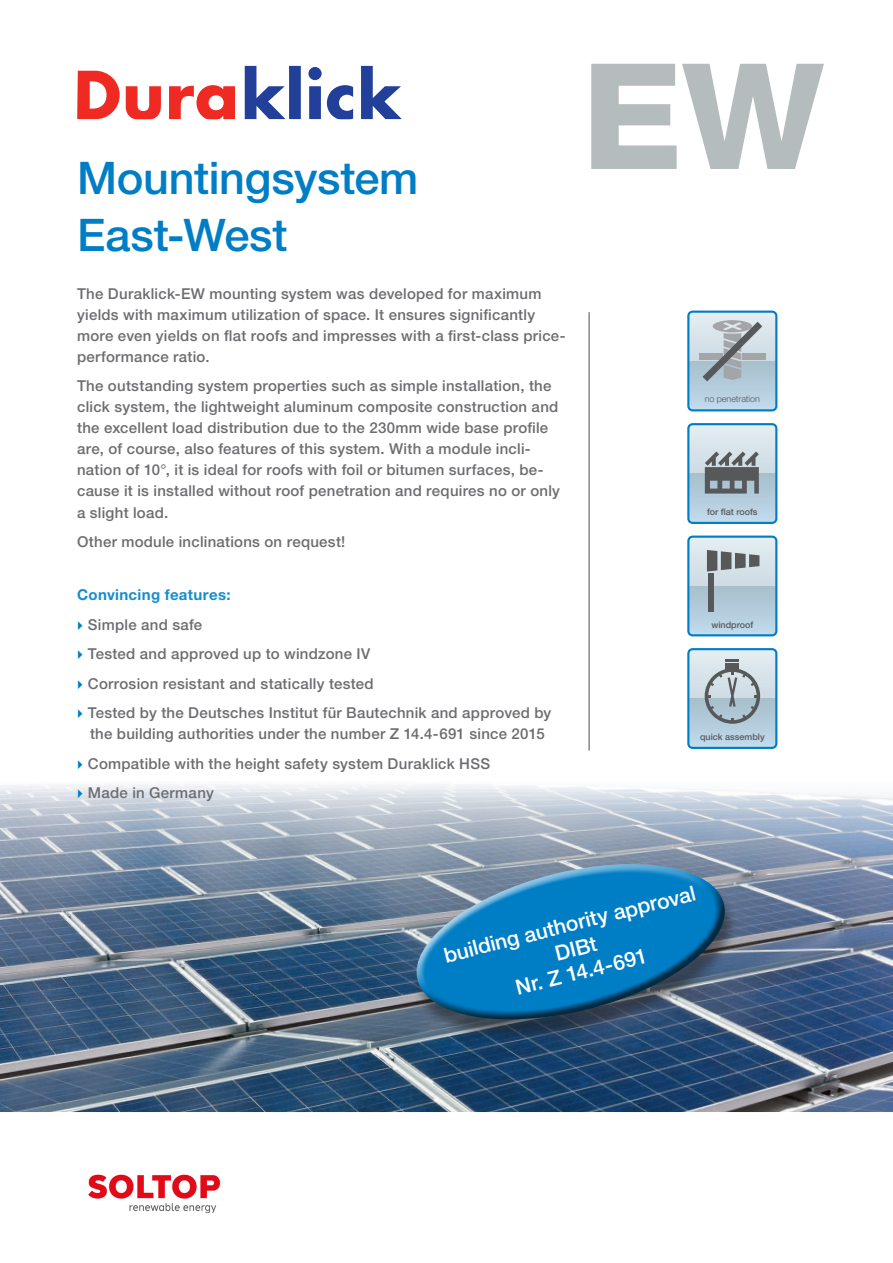
<style>
.page{position:relative;width:893px;height:1263px;background:#fff}
.page>*{position:absolute;margin:0;border:0;box-sizing:border-box;transform-origin:0 0}
.Erklärung{font:800 147.3px "Helvetica Neue LT Std";color:#b5bcbe}
.Erklärung-2{font:500 45px "Helvetica Neue LT Std";letter-spacing:-.005em;color:#007ec5}
.t1{font:500 21px/24.3px "Helvetica Neue LT Std";color:#fff;text-align:center}
.t2{font:500 15px/21.1px "Helvetica Neue LT Std";letter-spacing:.015em;color:#6c6d70}
.t3{font:700 15px "Helvetica Neue LT Std";letter-spacing:.025em;color:#178dce}
.t4{font:500 9px "Helvetica Neue LT Std";color:#57585a}
.t5{font:300 9px "Helvetica Neue LT Std";letter-spacing:-.005em;color:#57585a}
</style>
<div class="page">
<img style="left:0;top:709px;width:893px;height:403px">
<img style="left:88px;top:1174px;width:133px;height:38px">
<hr style="left:589px;top:312px;width:1px;height:438px;background:#4b4c4d">
<svg style="left:687px;top:311px;width:90px;height:100px;background:#acc3d1"></svg>
<svg style="left:687px;top:423px;width:90px;height:101px;background:#a5bdcb"></svg>
<svg style="left:687px;top:535px;width:90px;height:101px;background:#acc6d4"></svg>
<div style="left:709px;top:573px;width:5px;height:38px;background:#57585a"></div>
<svg style="left:687px;top:648px;width:90px;height:101px;background:#abc4d3"></svg>
<svg style="left:245px;top:66px;width:157px;height:53px"></svg>
<svg style="left:77px;top:71px;width:158px;height:48px"></svg>
<svg style="left:399px;top:832px;width:331px;height:168px;background:#899cb1"></svg>
<svg style="left:409px;top:875px;width:341px;height:174px;background:#2571a2"></svg>
<svg style="left:78px;top:710px;width:4px;height:8px"></svg>
<svg style="left:78px;top:760px;width:4px;height:9px"></svg>
<svg style="left:78px;top:790px;width:4px;height:8px"></svg>
<p class="Erklärung-2" style="left:77px;top:151px;width:343px">Mountingsystem</p>
<p class="Erklärung-2" style="left:77px;top:208px;width:212px">East-West</p>
<p class="t2" style="left:77px;top:283px;width:490px">The Duraklick-EW mounting system was developed for maximum yields with maximum utilization of space. It ensures significantly more even yields on flat roofs and impresses with a first-class price&shy;performance ratio.</p>
<p class="t2" style="left:77px;top:375px;width:484px">The outstanding system properties such as simple installation, the click system, the lightweight aluminum composite construction and the excellent load distribution due to the 230mm wide base profile are, of course, also features of this system. With a module incli&shy;nation of 10°, it is ideal for roofs with foil or bitumen surfaces, be&shy;cause it is installed without roof penetration and requires no or only a slight load.</p>
<p class="t2" style="left:77px;top:531px;width:270px">Other module inclinations on request!</p>
<p class="t3" style="left:77px;top:586px;width:155px">Convincing features:</p>
<p class="t2" style="left:88px;top:614px;width:116px">Simple and safe</p>
<p class="t2" style="left:88px;top:643px;width:284px">Tested and approved up to windzone IV</p>
<p class="t2" style="left:88px;top:673px;width:287px">Corrosion resistant and statically tested</p>
<p class="t2" style="left:88px;top:702px;width:465px">Tested by the Deutsches Institut für Bautechnik and approved by the building authorities under the number Z 14.4-691 since 2015</p>
<p class="t2" style="left:88px;top:753px;width:404px">Compatible with the height safety system Duraklick HSS</p>
<p class="t2" style="left:88px;top:782px;width:127px">Made in Germany</p>
<p class="Erklärung" style="left:582px;top:29px;width:244px">EW</p>
<p class="t5" style="left:705px;top:393px;width:57px">no penetration</p>
<p class="t4" style="left:707px;top:506px;width:52px">for flat roofs</p>
<p class="t4" style="left:711px;top:619px;width:43px">windproof</p>
<p class="t4" style="left:700px;top:731px;width:66px">quick assembly</p>
<h3 class="t1" style="left:441px;top:943px;width:260px;rotate:-14deg">building authority approval<br>DIBt<br>Nr. Z 14.4-691</h3>
</div>
